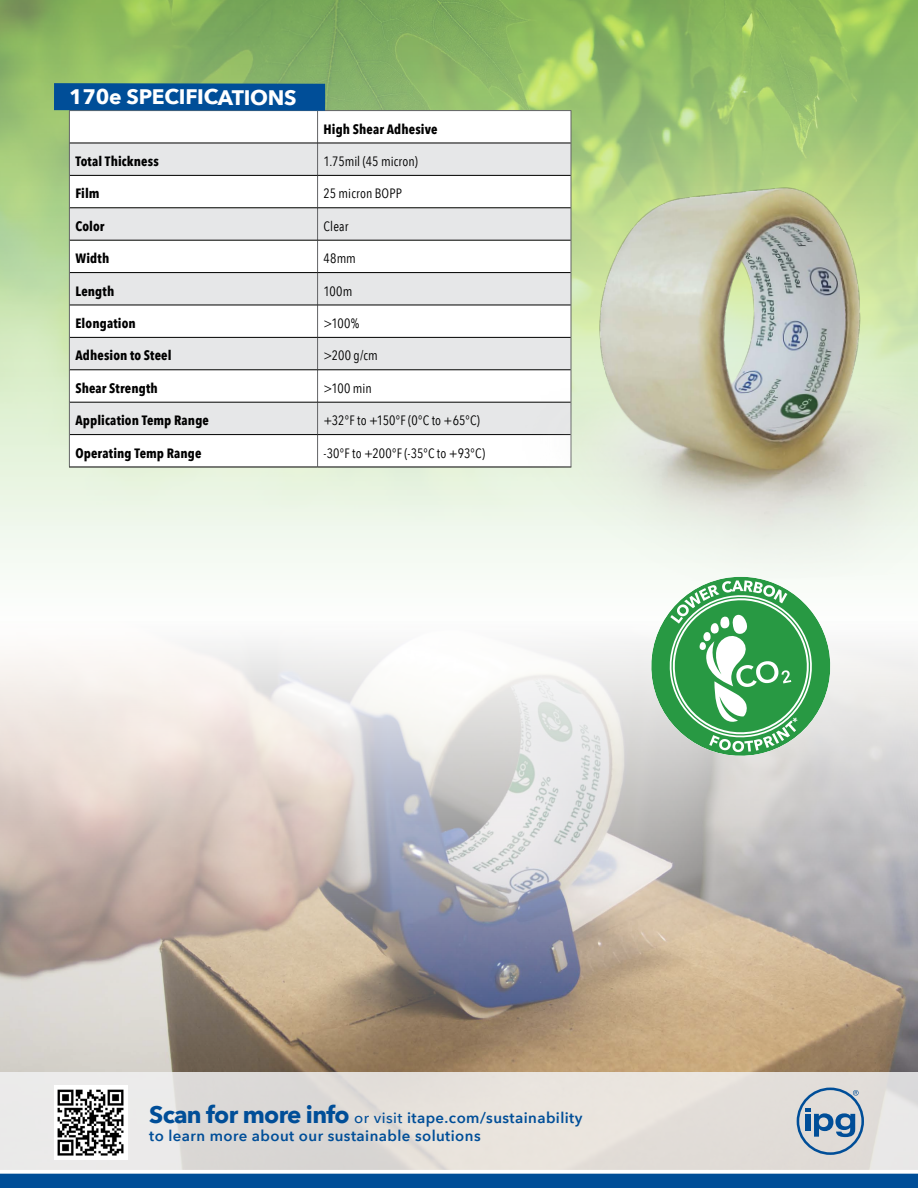
<style>
.page{position:relative;width:918px;height:1188px;background:#fff}
.page>*{position:absolute;margin:0;border:0;box-sizing:border-box;transform-origin:0 0}
.t1{font:700 21px "Avenir Next";letter-spacing:-.015em;color:#fff}
.t2{font:600 15px/18px "Avenir Next";letter-spacing:.03em;color:#004e98}
.t3{font:700 13.5px "Avenir Next Condensed";letter-spacing:.01em;color:#000}
.t4{font:13.5px "Avenir Next Condensed";letter-spacing:.005em;color:#000}
.s1{font-weight:700;font-size:24px}
.s2{font-weight:500}
</style>
<div class="page">
<img style="left:0;top:0;width:918px;height:568px">
<img style="left:0;top:641px;width:918px;height:431px">
<svg style="left:70px;top:111px;width:501px;height:32px"></svg>
<svg style="left:70px;top:144px;width:501px;height:226px;fill:#e6e7e8"></svg>
<svg style="left:70px;top:371px;width:386px;height:96px"></svg>
<hr style="left:69px;top:111px;width:1px;height:32px;background:#636466">
<hr style="left:318px;top:110px;width:253px;height:1px;background:#636466">
<hr style="left:317px;top:111px;width:1px;height:32px;background:#636466">
<hr style="left:571px;top:111px;width:1px;height:32px;background:#636466">
<hr style="left:69px;top:143px;width:1px;height:32px;background:#636466">
<hr style="left:317px;top:143px;width:1px;height:32px;background:#636466">
<hr style="left:571px;top:143px;width:1px;height:32px;background:#636466">
<hr style="left:69px;top:175px;width:1px;height:33px;background:#636466">
<hr style="left:317px;top:176px;width:1px;height:32px;background:#636466">
<hr style="left:69px;top:208px;width:1px;height:32px;background:#636466">
<hr style="left:317px;top:208px;width:1px;height:32px;background:#636466">
<hr style="left:69px;top:240px;width:1px;height:33px;background:#636466">
<hr style="left:317px;top:240px;width:1px;height:32px;background:#636466">
<hr style="left:69px;top:273px;width:1px;height:32px;background:#636466">
<hr style="left:317px;top:273px;width:1px;height:32px;background:#636466">
<hr style="left:69px;top:305px;width:1px;height:32px;background:#636466">
<hr style="left:317px;top:305px;width:1px;height:32px;background:#636466">
<hr style="left:69px;top:337px;width:1px;height:33px;background:#636466">
<hr style="left:317px;top:338px;width:1px;height:32px;background:#636466">
<hr style="left:69px;top:370px;width:1px;height:32px;background:#636466">
<hr style="left:317px;top:370px;width:1px;height:32px;background:#636466">
<hr style="left:69px;top:402px;width:1px;height:33px;background:#636466">
<hr style="left:317px;top:402px;width:1px;height:32px;background:#636466">
<hr style="left:69px;top:435px;width:1px;height:32px;background:#636466">
<hr style="left:317px;top:435px;width:1px;height:32px;background:#636466">
<hr style="left:70px;top:143px;width:248px;height:1px;background:#000">
<hr style="left:318px;top:143px;width:253px;height:1px;background:#000">
<hr style="left:70px;top:175px;width:248px;height:1px;background:#000">
<hr style="left:318px;top:175px;width:253px;height:1px;background:#000">
<hr style="left:70px;top:208px;width:248px;height:1px;background:#000">
<hr style="left:318px;top:208px;width:253px;height:1px;background:#000">
<hr style="left:70px;top:240px;width:248px;height:1px;background:#000">
<hr style="left:318px;top:240px;width:253px;height:1px;background:#000">
<hr style="left:70px;top:272px;width:248px;height:1px;background:#000">
<hr style="left:318px;top:272px;width:253px;height:1px;background:#000">
<hr style="left:70px;top:305px;width:248px;height:1px;background:#000">
<hr style="left:318px;top:305px;width:253px;height:1px;background:#000">
<hr style="left:70px;top:337px;width:248px;height:1px;background:#000">
<hr style="left:318px;top:337px;width:253px;height:1px;background:#000">
<hr style="left:69px;top:467px;width:249px;height:1px;background:#000">
<hr style="left:318px;top:467px;width:253px;height:1px;background:#000">
<hr style="left:70px;top:370px;width:248px;height:1px;background:#000">
<hr style="left:318px;top:370px;width:253px;height:1px;background:#000">
<hr style="left:70px;top:402px;width:248px;height:1px;background:#000">
<hr style="left:318px;top:402px;width:253px;height:1px;background:#000">
<hr style="left:70px;top:434px;width:248px;height:1px;background:#000">
<hr style="left:318px;top:434px;width:253px;height:1px;background:#000">
<svg style="left:54px;top:83px;width:271px;height:28px;background:#045096"></svg>
<svg style="left:0;top:1072px;width:918px;height:98px;background:#e3e0dc"></svg>
<div style="left:0;top:1174px;width:918px;height:14px;background:#004e98"></div>
<svg style="left:0;top:1173px;width:918px;height:1px"></svg>
<img style="left:54px;top:1085px;width:74px;height:74px">
<svg style="left:797px;top:1088px;width:67px;height:67px;background:#a4b5c6"></svg>
<img style="left:456px;top:164px;width:462px;height:412px">
<svg style="left:643px;top:569px;width:195px;height:195px"></svg>
<h1 class="t1" style="left:69px;top:79px;width:229px">170e SPECIFICATIONS</h1>
<p class="t3" style="left:324px;top:121px;width:115px">High Shear Adhesive</p>
<p class="t3" style="left:75px;top:153px;width:85px">Total Thickness</p>
<p class="t4" style="left:324px;top:150px;width:96px">1.75mil (45 micron)</p>
<p class="t3" style="left:75px;top:185px;width:26px">Film</p>
<p class="t4" style="left:324px;top:182px;width:80px">25 micron BOPP</p>
<p class="t3" style="left:75px;top:218px;width:31px">Color</p>
<p class="t4" style="left:324px;top:214px;width:26px">Clear</p>
<p class="t3" style="left:75px;top:250px;width:35px">Width</p>
<p class="t4" style="left:324px;top:247px;width:34px">48mm</p>
<p class="t3" style="left:75px;top:283px;width:40px">Length</p>
<p class="t4" style="left:324px;top:279px;width:30px">100m</p>
<p class="t3" style="left:75px;top:315px;width:62px">Elongation</p>
<p class="t4" style="left:324px;top:312px;width:37px">&gt;100%</p>
<p class="t3" style="left:75px;top:347px;width:98px">Adhesion to Steel</p>
<p class="t4" style="left:324px;top:344px;width:56px">&gt;200 g/cm</p>
<p class="t3" style="left:75px;top:380px;width:84px">Shear Strength</p>
<p class="t4" style="left:324px;top:376px;width:50px">&gt;100 min</p>
<p class="t3" style="left:75px;top:412px;width:135px">Application Temp Range</p>
<p class="t4" style="left:324px;top:409px;width:158px">+32°F to +150°F (0°C to +65°C)</p>
<p class="t3" style="left:75px;top:445px;width:128px">Operating Temp Range</p>
<p class="t4" style="left:324px;top:441px;width:163px">-30°F to +200°F (-35°C to +93°C)</p>
<p class="t2" style="left:149px;top:1109px;width:435px"><span class="s1">Scan for more info</span> <span class="s2">or visit</span> itape.com/sustainability to learn more about our sustainable solutions</p>
</div>
